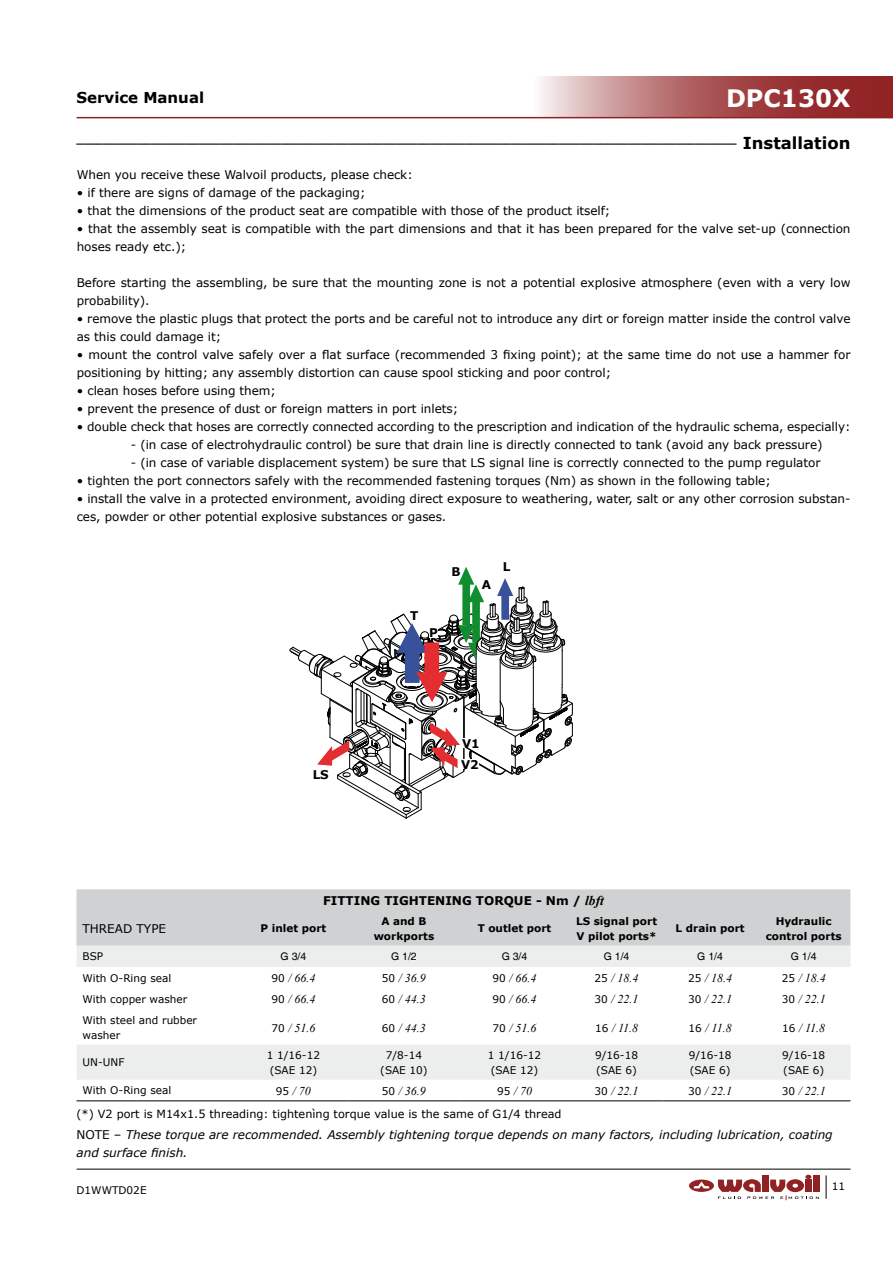
<style>
.page{position:relative;width:893px;height:1263px;background:#fff}
.page>*{position:absolute;margin:0;border:0;box-sizing:border-box;transform-origin:0 0}
.t1{font:700 24px "Verdana";color:#fff}
.t2{font:700 15px "Verdana";color:#000}
.t3{font:12px/18px "Verdana";letter-spacing:-.005em;color:#000}
.t4{font:italic 12px "Times New Roman";color:#000}
.t5{font:italic 12px/18px "Verdana";color:#000}
.t6{font:700 12px/21.1px "Verdana";color:#000}
.t7{font:11.25px "Verdana";color:#000}
.t8{font:10.5px/15px "Verdana";color:#000}
.t9{font:700 10.5px/15px "Verdana";color:#000;text-align:center}
.t10{font:10.5px "Helvetica";color:#000}
.t11{font:700 9.6px "Verdana";color:#000}
.s1{font-size:16.5px}
.s2{font-family:"Times New Roman";font-style:italic;font-size:13.5px}
.s3{font-family:"Verdana";font-style:normal;font-size:10.5px}
.s4{font-style:normal}
</style>
<div class="page">
<svg style="left:531px;top:77px;width:362px;height:40px;background:#b36869"></svg>
<hr style="left:77px;top:1169px;width:773px;height:1px;background:#000">
<svg style="left:826px;top:1175px;width:1px;height:24px"></svg>
<hr style="left:77px;top:117px;width:816px;height:1px;background:#912224">
<svg style="left:689px;top:1179px;width:25px;height:13px"></svg>
<svg style="left:693px;top:1181px;width:16px;height:7px"></svg>
<svg style="left:718px;top:1175px;width:101px;height:25px"></svg>
<svg style="left:289px;top:567px;width:284px;height:252px"></svg>
<div style="left:77px;top:889px;width:773px;height:57px;background:#d0d1d2"></div>
<svg style="left:77px;top:946px;width:773px;height:134px"></svg>
<hr style="left:77px;top:1100px;width:161px;height:1px;background:#000">
<hr style="left:238px;top:1100px;width:111px;height:1px;background:#000">
<hr style="left:349px;top:1100px;width:110px;height:1px;background:#000">
<hr style="left:459px;top:1100px;width:111px;height:1px;background:#000">
<hr style="left:570px;top:1100px;width:93px;height:1px;background:#000">
<hr style="left:663px;top:1100px;width:94px;height:1px;background:#000">
<hr style="left:757px;top:1100px;width:93px;height:1px;background:#000">
<div style="left:410px;top:611px;width:8px;height:9px;background:#fff"></div>
<div style="left:502px;top:562px;width:8px;height:9px;background:#fff"></div>
<div style="left:429px;top:628px;width:9px;height:9px;background:#fff"></div>
<div style="left:462px;top:738px;width:18px;height:10px;background:#fff"></div>
<div style="left:461px;top:760px;width:18px;height:9px;background:#fff"></div>
<p class="t2" style="left:77px;top:87px;width:129px">Service Manual</p>
<h1 class="t1" style="left:726px;top:81px;width:126px">DPC130X</h1>
<p class="t11" style="left:77px;top:133px;width:775px">_________________________________________________________________________________________________ <span class="s1">Installation</span></p>
<p class="t3" style="left:77px;top:166px;width:337px">When you receive these Walvoil products, please check:</p>
<p class="t3" style="left:77px;top:184px;width:290px">• if there are signs of damage of the packaging;</p>
<p class="t3" style="left:77px;top:202px;width:535px">• that the dimensions of the product seat are compatible with those of the product itself;</p>
<p class="t3" style="left:77px;top:220px;width:775px">• that the assembly seat is compatible with the part dimensions and that it has been prepared for the valve set-up (connection hoses ready etc.);</p>
<p class="t3" style="left:77px;top:274px;width:775px">Before starting the assembling, be sure that the mounting zone is not a potential explosive atmosphere (even with a very low probability).</p>
<p class="t3" style="left:77px;top:310px;width:775px">• remove the plastic plugs that protect the ports and be careful not to introduce any dirt or foreign matter inside the control valve as this could damage it;</p>
<p class="t3" style="left:77px;top:346px;width:775px">• mount the control valve safely over a flat surface (recommended 3 fixing point); at the same time do not use a hammer for positioning by hitting; any assembly distortion can cause spool sticking and poor control;</p>
<p class="t3" style="left:77px;top:382px;width:201px">• clean hoses before using them;</p>
<p class="t3" style="left:77px;top:400px;width:383px">• prevent the presence of dust or foreign matters in port inlets;</p>
<p class="t3" style="left:77px;top:418px;width:775px">• double check that hoses are correctly connected according to the prescription and indication of the hydraulic schema, especially:</p>
<p class="t3" style="left:131px;top:436px;width:693px">- (in case of electrohydraulic control) be sure that drain line is directly connected to tank (avoid any back pressure)</p>
<p class="t3" style="left:131px;top:454px;width:691px">- (in case of variable displacement system) be sure that LS signal line is correctly connected to the pump regulator</p>
<p class="t3" style="left:77px;top:472px;width:695px">• tighten the port connectors safely with the recommended fastening torques (Nm) as shown in the following table;</p>
<p class="t3" style="left:77px;top:490px;width:775px">• install the valve in a protected environment, avoiding direct exposure to weathering, water, salt or any other corrosion substan&shy;ces, powder or other potential explosive substances or gases.</p>
<p class="t6" style="left:313px;top:763px;width:17px">LS</p>
<p class="t6" style="left:410px;top:605px;width:10px">T</p>
<p class="t6" style="left:429px;top:622px;width:10px">P</p>
<p class="t6" style="left:452px;top:561px;width:11px">B</p>
<p class="t6" style="left:482px;top:574px;width:11px">A</p>
<p class="t6" style="left:503px;top:556px;width:9px">L</p>
<p class="t6" style="left:461px;top:732px;width:20px">V1<br>V2</p>
<p class="t6" style="left:323px;top:889px;width:282px">FITTING TIGHTENING TORQUE - Nm / <span class="s2">lbft</span></p>
<p class="t3" style="left:83px;top:919px;width:85px">THREAD TYPE</p>
<p class="t9" style="left:260px;top:921px;width:67px">P inlet port</p>
<p class="t9" style="left:374px;top:913px;width:62px">A and B workports</p>
<p class="t9" style="left:478px;top:921px;width:75px">T outlet port</p>
<p class="t9" style="left:576px;top:913px;width:83px;text-align:left">LS signal port<br>V pilot ports*</p>
<p class="t9" style="left:676px;top:921px;width:71px">L drain port</p>
<p class="t9" style="left:766px;top:913px;width:78px">Hydraulic control ports</p>
<p class="t8" style="left:83px;top:949px;width:22px">BSP</p>
<p class="t10" style="left:281px;top:950px;width:27px">G 3/4</p>
<p class="t10" style="left:391px;top:950px;width:27px">G 1/2</p>
<p class="t10" style="left:502px;top:950px;width:27px">G 3/4</p>
<p class="t10" style="left:604px;top:950px;width:27px">G 1/4</p>
<p class="t10" style="left:697px;top:950px;width:27px">G 1/4</p>
<p class="t10" style="left:791px;top:950px;width:27px">G 1/4</p>
<p class="t8" style="left:83px;top:970px;width:90px">With O-Ring seal</p>
<p class="t4" style="left:271px;top:970px;width:46px"><span class="s3">90</span> / 66.4</p>
<p class="t4" style="left:382px;top:970px;width:46px"><span class="s3">50</span> / 36.9</p>
<p class="t4" style="left:492px;top:970px;width:46px"><span class="s3">90</span> / 66.4</p>
<p class="t4" style="left:595px;top:970px;width:46px"><span class="s3">25</span> / 18.4</p>
<p class="t4" style="left:688px;top:970px;width:46px"><span class="s3">25</span> / 18.4</p>
<p class="t4" style="left:782px;top:970px;width:46px"><span class="s3">25</span> / 18.4</p>
<p class="t8" style="left:83px;top:991px;width:106px">With copper washer</p>
<p class="t4" style="left:271px;top:991px;width:46px"><span class="s3">90</span> / 66.4</p>
<p class="t4" style="left:382px;top:991px;width:46px"><span class="s3">60</span> / 44.3</p>
<p class="t4" style="left:492px;top:991px;width:46px"><span class="s3">90</span> / 66.4</p>
<p class="t4" style="left:595px;top:991px;width:46px"><span class="s3">30</span> / 22.1</p>
<p class="t4" style="left:688px;top:991px;width:46px"><span class="s3">30</span> / 22.1</p>
<p class="t4" style="left:782px;top:991px;width:46px"><span class="s3">30</span> / 22.1</p>
<p class="t8" style="left:83px;top:1012px;width:116px">With steel and rubber washer</p>
<p class="t4" style="left:271px;top:1019px;width:46px"><span class="s3">70</span> / 51.6</p>
<p class="t4" style="left:382px;top:1019px;width:46px"><span class="s3">60</span> / 44.3</p>
<p class="t4" style="left:492px;top:1019px;width:46px"><span class="s3">70</span> / 51.6</p>
<p class="t4" style="left:595px;top:1019px;width:45px"><span class="s3">16</span> / 11.8</p>
<p class="t4" style="left:689px;top:1019px;width:45px"><span class="s3">16</span> / 11.8</p>
<p class="t4" style="left:782px;top:1019px;width:45px"><span class="s3">16</span> / 11.8</p>
<p class="t8" style="left:83px;top:1055px;width:43px">UN-UNF</p>
<p class="t8" style="left:267px;top:1047px;width:55px">1 1/16-12 (SAE 12)</p>
<p class="t8" style="left:380px;top:1047px;width:49px;text-align:center">7/8-14 (SAE 10)</p>
<p class="t8" style="left:488px;top:1047px;width:55px">1 1/16-12 (SAE 12)</p>
<p class="t8" style="left:595px;top:1047px;width:44px">9/16-18 (SAE 6)</p>
<p class="t8" style="left:689px;top:1047px;width:44px">9/16-18 (SAE 6)</p>
<p class="t8" style="left:782px;top:1047px;width:44px">9/16-18 (SAE 6)</p>
<p class="t8" style="left:83px;top:1083px;width:90px">With O-Ring seal</p>
<p class="t4" style="left:276px;top:1082px;width:37px"><span class="s3">95</span> / 70</p>
<p class="t4" style="left:382px;top:1082px;width:46px"><span class="s3">50</span> / 36.9</p>
<p class="t4" style="left:497px;top:1082px;width:37px"><span class="s3">95</span> / 70</p>
<p class="t4" style="left:595px;top:1082px;width:46px"><span class="s3">30</span> / 22.1</p>
<p class="t4" style="left:688px;top:1082px;width:46px"><span class="s3">30</span> / 22.1</p>
<p class="t4" style="left:782px;top:1082px;width:46px"><span class="s3">30</span> / 22.1</p>
<p class="t7" style="left:77px;top:1106px;width:486px">(*) V2 port is M14x1.5 threading: tightenìng torque value is the same of G1/4 thread</p>
<p class="t5" style="left:77px;top:1125px;width:758px"><span class="s4">NOTE –</span> These torque are recommended. Assembly tightening torque depends on many factors, including lubrication, coating and surface finish.</p>
<p class="t8" style="left:77px;top:1183px;width:72px">D1WWTD02E</p>
<p class="t8" style="left:832px;top:1179px;width:15px">11</p>
</div>
